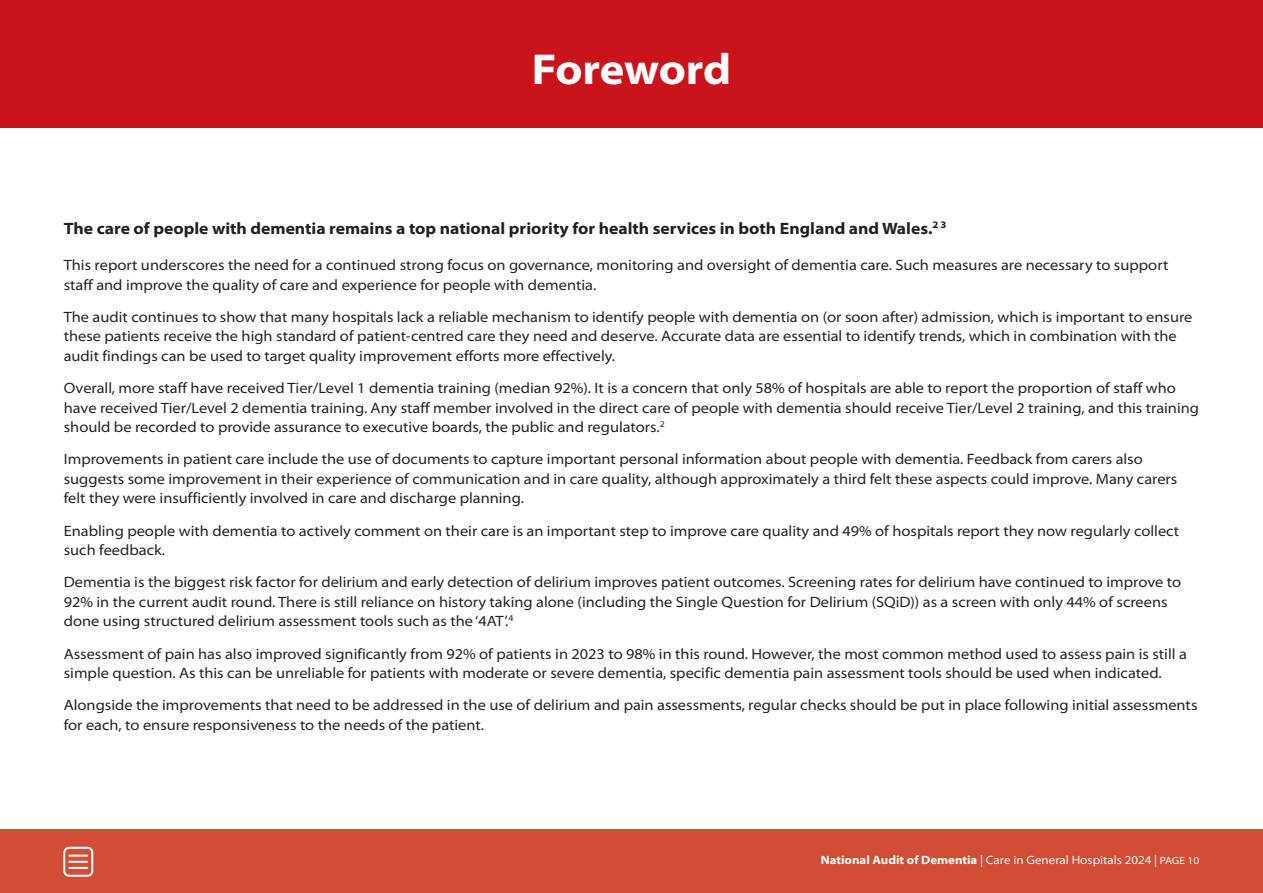
<style>
.page{position:relative;width:1263px;height:893px;background:#fff}
.page>*{position:absolute;margin:0;border:0;box-sizing:border-box;transform-origin:0 0}
.t1{font:700 semi-expanded 43.5px "Myriad Pro";letter-spacing:-.01em;color:#fff}
.t2{font:700 semi-expanded 16.5px "Myriad Pro";color:#231f20}
.t3{font:semi-expanded 15px/19.5px "Myriad Pro";color:#231f20}
.t4{font:semi-expanded 12px "Myriad Pro";color:#fff}
.s1{font-weight:700}
.s2{font-size:10.5px}
</style>
<div class="page">
<div style="left:0;top:829px;width:1263px;height:64px;background:#d24d36"></div>
<div style="left:0;top:0;width:1263px;height:128px;background:#ca141c"></div>
<div style="left:63px;top:847px;width:30px;height:30px;border:2px solid #fff;border-radius:5px"></div>
<svg style="left:69px;top:855px;width:18px;height:14px"></svg>
<h1 class="t1" style="left:532px;top:53px;width:201px">Foreword</h1>
<p class="t2" style="left:64px;top:222px;width:884px">The care of people with dementia remains a top national priority for health services in both England and Wales.<sup>2</sup> <sup>3</sup></p>
<p class="t3" style="left:64px;top:256px;width:1106px">This report underscores the need for a continued strong focus on governance, monitoring and oversight of dementia care. Such measures are necessary to support staff and improve the quality of care and experience for people with dementia.</p>
<p class="t3" style="left:64px;top:308px;width:1130px">The audit continues to show that many hospitals lack a reliable mechanism to identify people with dementia on (or soon after) admission, which is important to ensure these patients receive the high standard of patient-centred care they need and deserve. Accurate data are essential to identify trends, which in combination with the audit findings can be used to target quality improvement efforts more effectively.</p>
<p class="t3" style="left:64px;top:379px;width:1137px">Overall, more staff have received Tier/Level 1 dementia training (median 92%). It is a concern that only 58% of hospitals are able to report the proportion of staff who have received Tier/Level 2 dementia training. Any staff member involved in the direct care of people with dementia should receive Tier/Level 2 training, and this training should be recorded to provide assurance to executive boards, the public and regulators.<sup>2</sup></p>
<p class="t3" style="left:64px;top:451px;width:1115px">Improvements in patient care include the use of documents to capture important personal information about people with dementia. Feedback from carers also suggests some improvement in their experience of communication and in care quality, although approximately a third felt these aspects could improve. Many carers felt they were insufficiently involved in care and discharge planning.</p>
<p class="t3" style="left:64px;top:522px;width:1117px">Enabling people with dementia to actively comment on their care is an important step to improve care quality and 49% of hospitals report they now regularly collect such feedback.</p>
<p class="t3" style="left:64px;top:574px;width:1119px">Dementia is the biggest risk factor for delirium and early detection of delirium improves patient outcomes. Screening rates for delirium have continued to improve to<br>92% in the current audit round. There is still reliance on history taking alone (including the Single Question for Delirium (SQiD)) as a screen with only 44% of screens done using structured delirium assessment tools such as the ‘4AT’.<sup>4</sup></p>
<p class="t3" style="left:64px;top:645px;width:1124px">Assessment of pain has also improved significantly from 92% of patients in 2023 to 98% in this round. However, the most common method used to assess pain is still a simple question. As this can be unreliable for patients with moderate or severe dementia, specific dementia pain assessment tools should be used when indicated.</p>
<p class="t3" style="left:64px;top:697px;width:1135px">Alongside the improvements that need to be addressed in the use of delirium and pain assessments, regular checks should be put in place following initial assessments for each, to ensure responsiveness to the needs of the patient.</p>
<p class="t4" style="left:821px;top:855px;width:380px"><span class="s1">National Audit of Dementia</span> | Care in General Hospitals 2024 | <span class="s2">PAGE 10</span></p>
</div>
